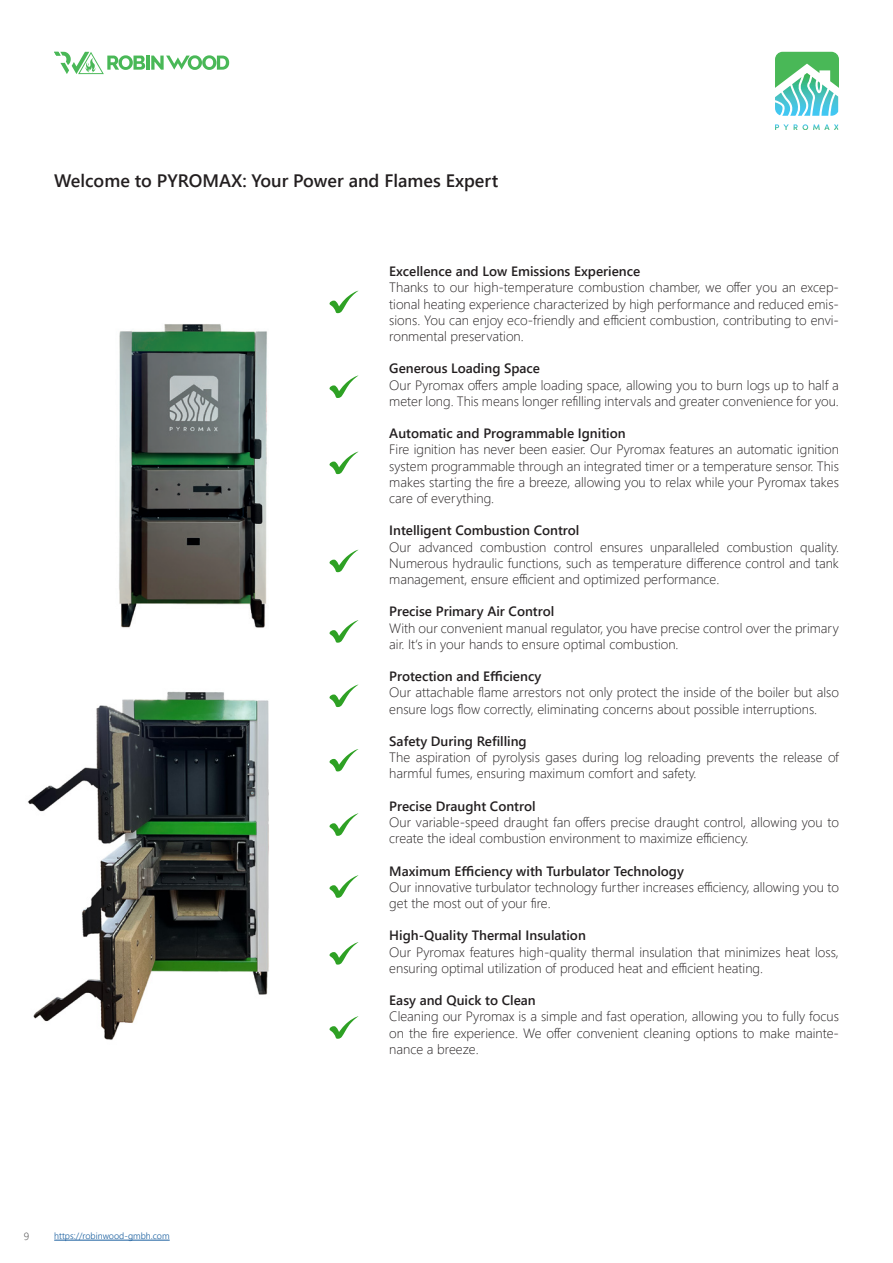
<style>
.page{position:relative;width:893px;height:1263px;background:#fff}
.page>*{position:absolute;margin:0;border:0;box-sizing:border-box;transform-origin:0 0}
.t1{font:600 18px "Segoe UI";color:#231f20}
.t2{font:300 13.5px/16.2px "Segoe UI";color:#231f20}
.t3{font:600 13.5px "Segoe UI";color:#231f20}
.t4{font:300 10.5px "Segoe UI";color:#3e3e3f}
.t5{font:300 9px "Segoe UI";color:#175d9e}
</style>
<div class="page">
<hr style="left:146px;top:56px;width:3px;height:14px;background:#49b857">
<svg style="left:151px;top:55px;width:78px;height:15px"></svg>
<svg style="left:54px;top:52px;width:91px;height:22px"></svg>
<svg style="left:775px;top:52px;width:64px;height:64px"></svg>
<svg style="left:775px;top:124px;width:63px;height:6px"></svg>
<hr style="left:54px;top:1240px;width:116px;height:1px;background:#175d9e">
<img style="left:28px;top:691px;width:241px;height:349px">
<svg style="left:329px;top:1016px;width:30px;height:23px"></svg>
<svg style="left:329px;top:290px;width:30px;height:24px"></svg>
<svg style="left:329px;top:375px;width:30px;height:23px"></svg>
<svg style="left:329px;top:451px;width:30px;height:24px"></svg>
<svg style="left:329px;top:549px;width:30px;height:24px"></svg>
<svg style="left:329px;top:620px;width:30px;height:23px"></svg>
<svg style="left:329px;top:684px;width:30px;height:24px"></svg>
<svg style="left:329px;top:749px;width:30px;height:23px"></svg>
<svg style="left:329px;top:813px;width:30px;height:23px"></svg>
<svg style="left:329px;top:875px;width:30px;height:23px"></svg>
<svg style="left:329px;top:942px;width:30px;height:23px"></svg>
<img style="left:119px;top:324px;width:148px;height:304px">
<p class="t1" style="left:54px;top:164px;width:446px">Welcome to PYROMAX: Your Power and Flames Expert</p>
<p class="t4" style="left:24px;top:1227px;width:7px">9</p>
<p class="t5" style="left:54px;top:1228px;width:117px">https://robinwood-gmbh.com</p>
<p class="t3" style="left:389px;top:259px;width:252px">Excellence and Low Emissions Experience</p>
<p class="t2" style="left:389px;top:278px;width:451px;text-align:justify">Thanks to our high-temperature combustion chamber, we offer you an excep&shy;tional heating experience characterized by high performance and reduced emis&shy;sions. You can enjoy eco-friendly and efficient combustion, contributing to envi&shy;ronmental preservation.</p>
<p class="t3" style="left:389px;top:356px;width:152px">Generous Loading Space</p>
<p class="t2" style="left:389px;top:375px;width:451px">Our Pyromax offers ample loading space, allowing you to burn logs up to half a meter long. This means longer refilling intervals and greater convenience for you.</p>
<p class="t3" style="left:389px;top:421px;width:238px">Automatic and Programmable Ignition</p>
<p class="t2" style="left:389px;top:440px;width:451px;text-align:justify">Fire ignition has never been easier. Our Pyromax features an automatic ignition system programmable through an integrated timer or a temperature sensor. This makes starting the fire a breeze, allowing you to relax while your Pyromax takes care of everything.</p>
<p class="t3" style="left:389px;top:518px;width:192px">Intelligent Combustion Control</p>
<p class="t2" style="left:389px;top:537px;width:451px;text-align:justify">Our advanced combustion control ensures unparalleled combustion quality.<br>Numerous hydraulic functions, such as temperature difference control and tank management, ensure efficient and optimized performance.</p>
<p class="t3" style="left:389px;top:599px;width:167px">Precise Primary Air Control</p>
<p class="t2" style="left:389px;top:618px;width:451px">With our convenient manual regulator, you have precise control over the primary air. It‘s in your hands to ensure optimal combustion.</p>
<p class="t3" style="left:389px;top:664px;width:153px">Protection and Efficiency</p>
<p class="t2" style="left:389px;top:683px;width:451px">Our attachable flame arrestors not only protect the inside of the boiler but also ensure logs flow correctly, eliminating concerns about possible interruptions.</p>
<p class="t3" style="left:389px;top:728px;width:139px">Safety During Refilling</p>
<p class="t2" style="left:389px;top:748px;width:451px">The aspiration of pyrolysis gases during log reloading prevents the release of harmful fumes, ensuring maximum comfort and safety.</p>
<p class="t3" style="left:389px;top:793px;width:148px">Precise Draught Control</p>
<p class="t2" style="left:389px;top:813px;width:451px">Our variable-speed draught fan offers precise draught control, allowing you to create the ideal combustion environment to maximize efficiency.</p>
<p class="t3" style="left:389px;top:858px;width:296px">Maximum Efficiency with Turbulator Technology</p>
<p class="t2" style="left:389px;top:877px;width:451px">Our innovative turbulator technology further increases efficiency, allowing you to get the most out of your fire.</p>
<p class="t3" style="left:389px;top:923px;width:198px">High-Quality Thermal Insulation</p>
<p class="t2" style="left:389px;top:942px;width:451px">Our Pyromax features high-quality thermal insulation that minimizes heat loss, ensuring optimal utilization of produced heat and efficient heating.</p>
<p class="t3" style="left:389px;top:988px;width:148px">Easy and Quick to Clean</p>
<p class="t2" style="left:389px;top:1007px;width:451px;text-align:justify">Cleaning our Pyromax is a simple and fast operation, allowing you to fully focus on the fire experience. We offer convenient cleaning options to make mainte&shy;nance a breeze.</p>
</div>
